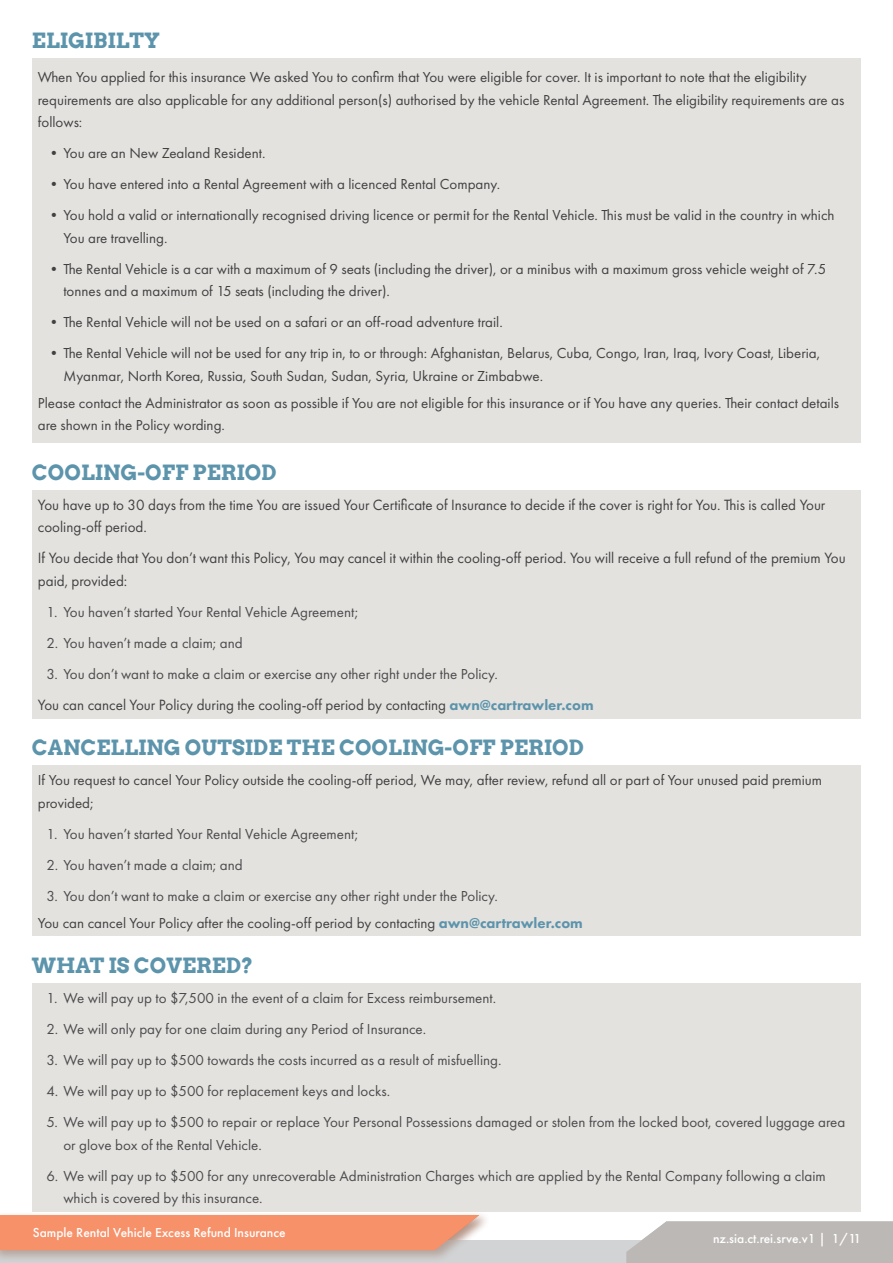
<style>
.page{position:relative;width:893px;height:1263px;background:#fff}
.page>*{position:absolute;margin:0;border:0;box-sizing:border-box;transform-origin:0 0}
.H2_Arvo{font:700 21px "Arvo";color:#5c94ac}
.Body_Text{font:15.45px/22.5px "Futura PT";color:#414142}
.Body_Text-2{font:15px/22.5px "Futura PT";color:#414142}
.t1{font:15px/22.5px "Futura PT";color:#4b4b4d}
.t2{font:500 13.5px "Futura PT";color:#fff}
.s1{font-weight:800;font-size:15px;color:#5c94ac}
.s2{font-weight:800;color:#5c94ac}
</style>
<div class="page">
<div style="left:0;top:1241px;width:893px;height:22px;background:#d1d3d4"></div>
<svg style="left:626px;top:1221px;width:267px;height:42px;background:#bfbbb9"></svg>
<div style="left:0;top:1211px;width:490px;height:52px;background:#814a32;opacity:.35"></div>
<div style="left:0;top:1215px;width:479px;height:35px;background:#f69169"></div>
<div style="left:32px;top:58px;width:828px;height:385px;background:#e4e2df"></div>
<div style="left:32px;top:490px;width:828px;height:228px;background:#e4e2df"></div>
<div style="left:32px;top:765px;width:828px;height:171px;background:#e4e2df"></div>
<div style="left:32px;top:983px;width:828px;height:229px;background:#e4e2df"></div>
<p class="H2_Arvo" style="left:32px;top:27px;width:130px">ELIGIBILTY</p>
<p class="Body_Text-2" style="left:38px;top:66px;width:808px">When You applied for this insurance We asked You to confirm that You were eligible for cover. It is important to note that the eligibility requirements are also applicable for any additional person(s) authorised by the vehicle Rental Agreement. The eligibility requirements are as follows:</p>
<p class="Body_Text-2" style="left:46px;top:142px;width:221px">•You are an New Zealand Resident.</p>
<p class="Body_Text-2" style="left:46px;top:173px;width:455px">•You have entered into a Rental Agreement with a licenced Rental Company.</p>
<p class="Body_Text-2" style="left:63px;top:204px;width:773px;text-indent:-17px">•You hold a valid or internationally recognised driving licence or permit for the Rental Vehicle. This must be valid in the country in which<br>You are travelling.</p>
<p class="Body_Text-2" style="left:63px;top:257px;width:764px;text-indent:-17px">•The Rental Vehicle is a car with a maximum of 9 seats (including the driver), or a minibus with a maximum gross vehicle weight of 7.5 tonnes and a maximum of 15 seats (including the driver).</p>
<p class="Body_Text-2" style="left:46px;top:311px;width:458px">•The Rental Vehicle will not be used on a safari or an off-road adventure trail.</p>
<p class="Body_Text-2" style="left:63px;top:342px;width:758px;text-indent:-17px">•The Rental Vehicle will not be used for any trip in, to or through: Afghanistan, Belarus, Cuba, Congo, Iran, Iraq, Ivory Coast, Liberia,<br>Myanmar, North Korea, Russia, South Sudan, Sudan, Syria, Ukraine or Zimbabwe.</p>
<p class="Body_Text-2" style="left:38px;top:391px;width:803px">Please contact the Administrator as soon as possible if You are not eligible for this insurance or if You have any queries. Their contact details are shown in the Policy wording.</p>
<p class="H2_Arvo" style="left:32px;top:459px;width:246px">COOLING-OFF PERIOD</p>
<p class="Body_Text" style="left:38px;top:493px;width:789px">You have up to 30 days from the time You are issued Your Certificate of Insurance to decide if the cover is right for You. This is called Your cooling-off period.</p>
<p class="Body_Text" style="left:38px;top:547px;width:809px">If You decide that You don’t want this Policy, You may cancel it within the cooling-off period. You will receive a full refund of the premium You paid, provided:</p>
<p class="t1" style="left:46px;top:600px;width:313px">1. You haven’t started Your Rental Vehicle Agreement;</p>
<p class="t1" style="left:46px;top:631px;width:198px">2. You haven’t made a claim; and</p>
<p class="t1" style="left:46px;top:662px;width:453px">3. You don’t want to make a claim or exercise any other right under the Policy.</p>
<p class="Body_Text" style="left:38px;top:693px;width:557px">You can cancel Your Policy during the cooling-off period by contacting <span class="s1">awn@cartrawler.com</span></p>
<p class="H2_Arvo" style="left:32px;top:734px;width:553px">CANCELLING OUTSIDE THE COOLING-OFF PERIOD</p>
<p class="Body_Text-2" style="left:38px;top:769px;width:786px">If You request to cancel Your Policy outside the cooling-off period, We may, after review, refund all or part of Your unused paid premium provided;</p>
<p class="t1" style="left:46px;top:822px;width:313px">1. You haven’t started Your Rental Vehicle Agreement;</p>
<p class="t1" style="left:46px;top:853px;width:198px">2. You haven’t made a claim; and</p>
<p class="t1" style="left:46px;top:884px;width:453px">3. You don’t want to make a claim or exercise any other right under the Policy.</p>
<p class="Body_Text-2" style="left:38px;top:911px;width:546px">You can cancel Your Policy after the cooling-off period by contacting <span class="s2">awn@cartrawler.com</span></p>
<p class="H2_Arvo" style="left:32px;top:952px;width:223px">WHAT IS COVERED?</p>
<p class="t1" style="left:46px;top:987px;width:451px">1. We will pay up to $7,500 in the event of a claim for Excess reimbursement.</p>
<p class="t1" style="left:46px;top:1018px;width:381px">2. We will only pay for one claim during any Period of Insurance.</p>
<p class="t1" style="left:46px;top:1049px;width:457px">3. We will pay up to $500 towards the costs incurred as a result of misfuelling.</p>
<p class="t1" style="left:46px;top:1080px;width:345px">4. We will pay up to $500 for replacement keys and locks.</p>
<p class="t1" style="left:63px;top:1111px;width:783px;text-indent:-17px">5. We will pay up to $500 to repair or replace Your Personal Possessions damaged or stolen from the locked boot, covered luggage area or glove box of the Rental Vehicle.</p>
<p class="t1" style="left:63px;top:1164px;width:764px;text-indent:-17px">6. We will pay up to $500 for any unrecoverable Administration Charges which are applied by the Rental Company following a claim which is covered by this insurance.</p>
<p class="t2" style="left:33px;top:1224px;width:254px">Sample Rental Vehicle Excess Refund Insurance</p>
<p class="t2" style="left:707px;top:1230px;width:147px">aus awn.ll.mbi.inc.v1 | 1/</p>
<p class="t2" style="left:713px;top:1230px;width:150px">nz.sia.ct.rei.srve.v1 | 1/11</p>
</div>
